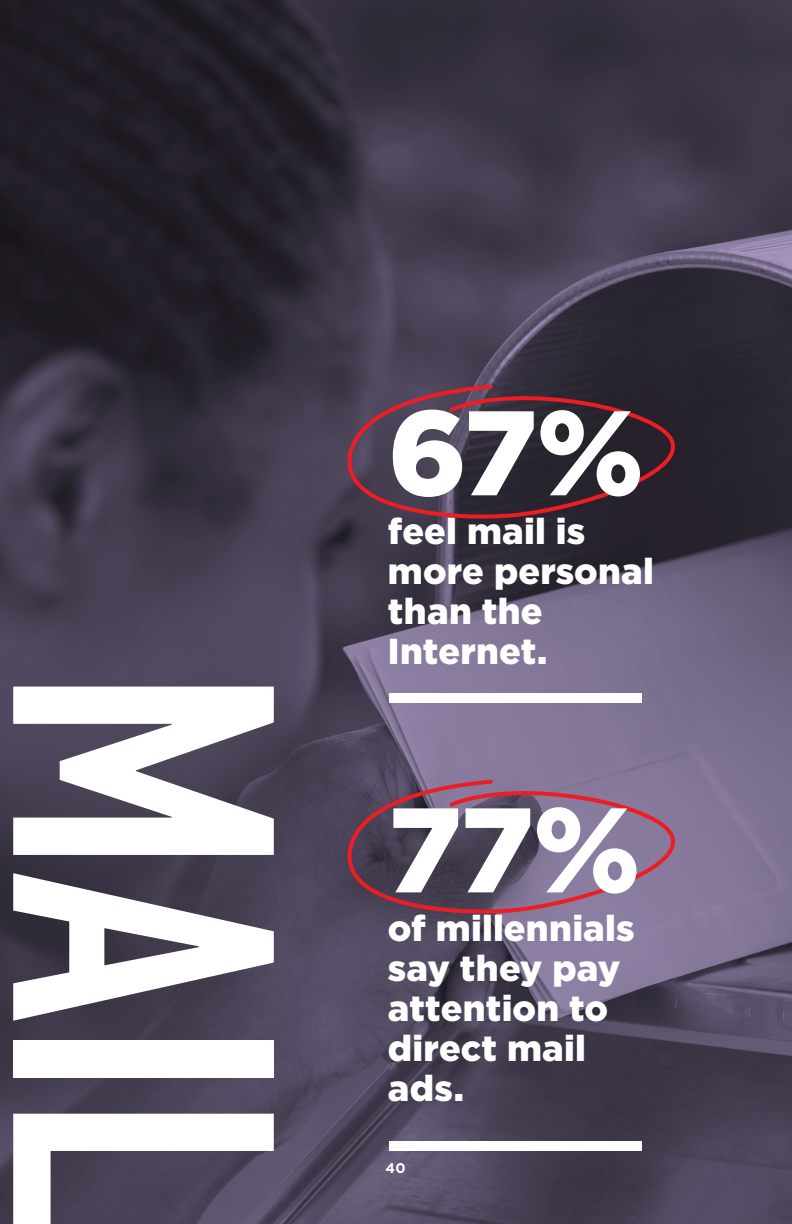
<style>
.page{position:relative;width:792px;height:1224px;background:#fff}
.page>*{position:absolute;margin:0;border:0;box-sizing:border-box;transform-origin:0 0}
.t1{font:700 366px "DIN Condensed";color:#fff}
.t2{font:900 120px "Gotham";color:#fff}
.t3{font:900 36px/40px "Gotham";letter-spacing:.005em;color:#fff}
.t4{font:700 14px "Gotham";color:#fff}
</style>
<div class="page">
<img style="left:0;top:0;width:792px;height:1224px">
<div style="left:389px;top:693px;width:253px;height:10px;background:#fff"></div>
<div style="left:389px;top:1141px;width:253px;height:10px;background:#fff"></div>
<svg style="left:331px;top:382px;width:350px;height:139px;background:#42303e"></svg>
<svg style="left:331px;top:777px;width:350px;height:139px;background:#6f5872"></svg>
<h1 class="t1" style="left:388px;top:669px;width:564px;rotate:90deg">MAIL</h1>
<h2 class="t2" style="left:388px;top:370px;width:258px">67%</h2>
<p class="t3" style="left:388px;top:511px;width:268px">feel mail is more personal than the<br>Internet.</p>
<h2 class="t2" style="left:388px;top:767px;width:254px">77%</h2>
<p class="t3" style="left:388px;top:908px;width:248px">of millennials say they pay attention to direct mail ads.</p>
<p class="t4" style="left:385px;top:1160px;width:22px">40</p>
</div>
